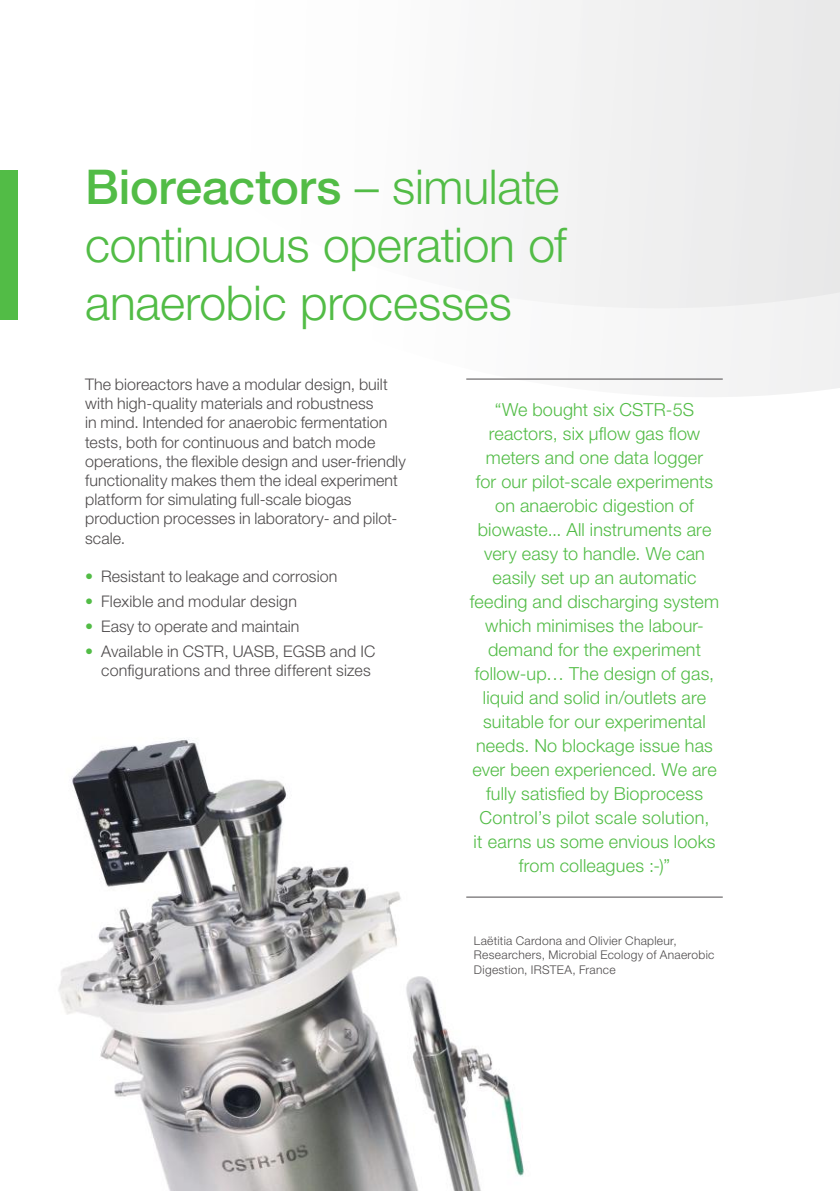
<style>
.page{position:relative;width:840px;height:1191px;background:#fff}
.page>*{position:absolute;margin:0;border:0;box-sizing:border-box;transform-origin:0 0}
.t1{font:300 48px/57.6px "Helvetica Neue LT Std";letter-spacing:-.005em;color:#52bc46}
.t2{font:300 18px/24px "Helvetica Neue LT Std";letter-spacing:.01em;color:#52bc46;text-align:center}
.t3{font:300 16px/19.2px "Helvetica Neue LT Std";letter-spacing:.005em;color:#4e4b4c}
.t4{font:300 12px/14.4px "Helvetica Neue LT Std";letter-spacing:.025em;color:#4e4b4c}
.s1{font-weight:500}
.s2{color:#52bc46}
</style>
<div class="page">
<svg style="left:466px;top:0;width:373px;height:397px;fill:#f2f2f2"></svg>
<img style="left:58px;top:738px;width:665px;height:453px">
<div style="left:0;top:170px;width:17px;height:150px;background:#52bc46"></div>
<hr style="left:466px;top:896px;width:256px;height:1px;background:#4e4b4c">
<hr style="left:466px;top:378px;width:256px;height:1px;background:#4e4b4c">
<h1 class="t1" style="left:85px;top:157px;width:483px"><span class="s1">Bioreactors</span> – simulate continuous operation of anaerobic processes</h1>
<p class="t3" style="left:85px;top:374px;width:322px">The bioreactors have a modular design, built with high-quality materials and robustness<br>in mind. Intended for anaerobic fermentation tests, both for continuous and batch mode operations, the flexible design and user-friendly functionality makes them the ideal experiment platform for simulating full-scale biogas production processes in laboratory- and pilot&shy;scale.</p>
<p class="t3" style="left:85px;top:566px;width:253px"><span class="s2">•</span> Resistant to leakage and corrosion</p>
<p class="t3" style="left:85px;top:591px;width:213px"><span class="s2">•</span> Flexible and modular design</p>
<p class="t3" style="left:85px;top:616px;width:216px"><span class="s2">•</span> Easy to operate and maintain</p>
<p class="t3" style="left:85px;top:641px;width:291px;text-align:right"><span class="s2">•</span> Available in CSTR, UASB, EGSB and IC configurations and three different sizes</p>
<p class="t2" style="left:469px;top:397px;width:251px">“We bought six CSTR-5S reactors, six µflow gas flow meters and one data logger<br>for our pilot-scale experiments on anaerobic digestion of biowaste... All instruments are very easy to handle. We can easily set up an automatic feeding and discharging system which minimises the labour&shy;demand for the experiment follow-up… The design of gas, liquid and solid in/outlets are suitable for our experimental needs. No blockage issue has ever been experienced. We are fully satisfied by Bioprocess<br>Control’s pilot scale solution,<br>it earns us some envious looks from colleagues :-)”</p>
<p class="t4" style="left:473px;top:933px;width:242px">Laëtitia Cardona and Olivier Chapleur,<br>Researchers, Microbial Ecology of Anaerobic<br>Digestion, IRSTEA, France</p>
</div>
